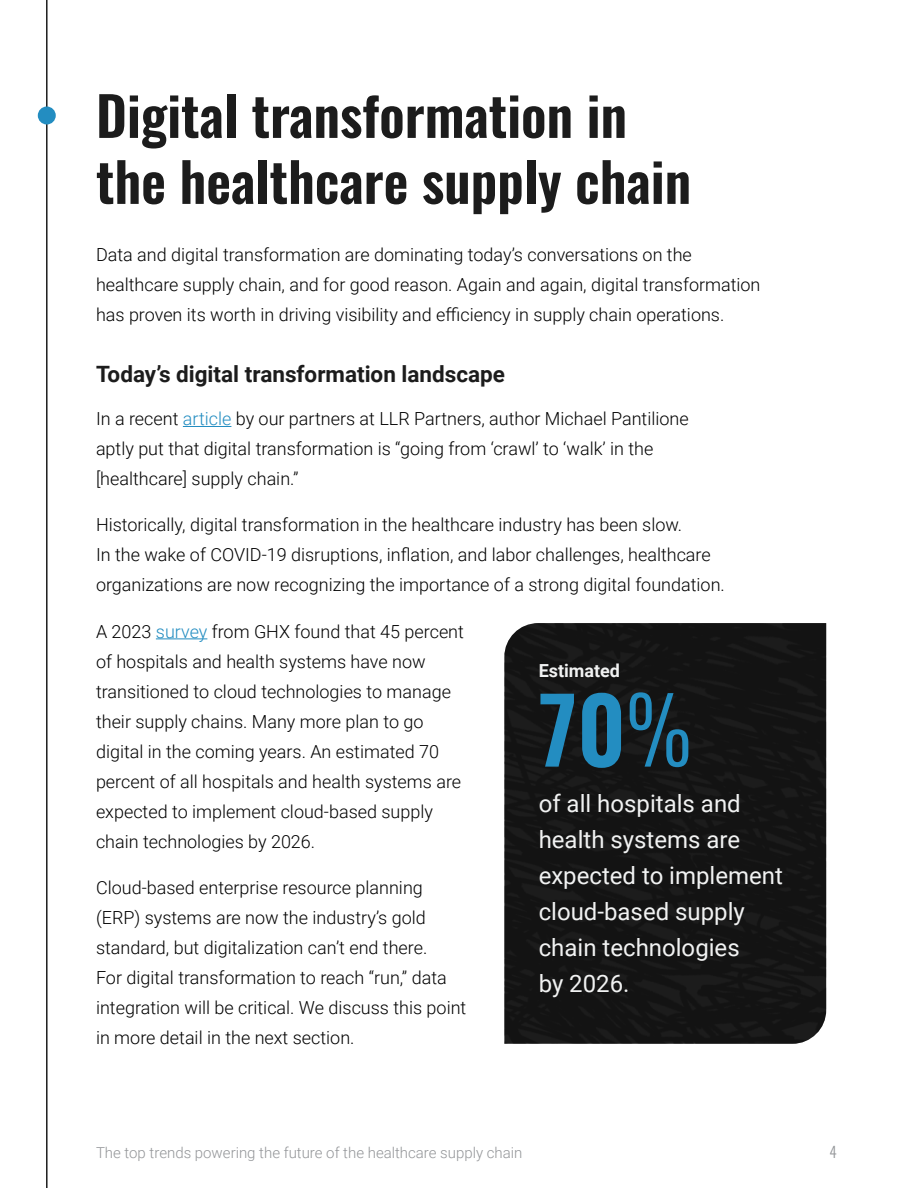
<style>
.page{position:relative;width:918px;height:1188px;background:#fff}
.page>*{position:absolute;margin:0;border:0;box-sizing:border-box;transform-origin:0 0}
.t1{font:90px "Oswald";color:#238dc1}
.t2{font:54px/66px "Oswald";color:#1c1c1c}
.t3{font:24px/36px "Roboto";color:#f1f2f2}
.t4{font:700 22.5px "Roboto";color:#1c1c1c}
.t5{font:300 18px/30px "Roboto";color:#000}
.t6{font:700 18px "Roboto";color:#f1f2f2}
.t7{font:300 15px "Roboto";color:#939598}
.t8{font:15px "Oswald";color:#939598}
.s1{color:#238dc1}
</style>
<div class="page">
<hr style="left:46px;top:0;width:2px;height:1188px;background:#1c1c1c">
<hr style="left:183px;top:426px;width:48px;height:1px;background:#238dc1">
<hr style="left:156px;top:638px;width:51px;height:1px;background:#238dc1">
<div style="left:38px;top:107px;width:18px;height:17px;background:#238dc1;border-radius:50%"></div>
<img style="left:504px;top:623px;width:322px;height:421px">
<h2 class="t2" style="left:96px;top:78px;width:597px">Digital transformation in the healthcare supply chain</h2>
<p class="t5" style="left:96px;top:239px;width:666px">Data and digital transformation are dominating today’s conversations on the healthcare supply chain, and for good reason. Again and again, digital transformation has proven its worth in driving visibility and efficiency in supply chain operations.</p>
<p class="t4" style="left:96px;top:358px;width:411px">Today’s digital transformation landscape</p>
<p class="t5" style="left:96px;top:403px;width:594px">In a recent <span class="s1">article</span> by our partners at LLR Partners, author Michael Pantilione aptly put that digital transformation is “going from ‘crawl’ to ‘walk’ in the [healthcare] supply chain.”</p>
<p class="t5" style="left:96px;top:509px;width:630px">Historically, digital transformation in the healthcare industry has been slow.<br>In the wake of COVID-19 disruptions, inflation, and labor challenges, healthcare organizations are now recognizing the importance of a strong digital foundation.</p>
<p class="t5" style="left:96px;top:616px;width:369px">A 2023 <span class="s1">survey</span> from GHX found that 45 percent of hospitals and health systems have now transitioned to cloud technologies to manage their supply chains. Many more plan to go digital in the coming years. An estimated 70 percent of all hospitals and health systems are expected to implement cloud-based supply chain technologies by 2026.</p>
<p class="t5" style="left:96px;top:872px;width:372px">Cloud-based enterprise resource planning (ERP) systems are now the industry’s gold standard, but digitalization can’t end there.<br>For digital transformation to reach “run,” data integration will be critical. We discuss this point in more detail in the next section.</p>
<p class="t6" style="left:539px;top:658px;width:83px">Estimated</p>
<h1 class="t1" style="left:539px;top:650px;width:155px">70%</h1>
<h3 class="t3" style="left:539px;top:784px;width:246px">of all hospitals and health systems are expected to implement cloud-based supply chain technologies<br>by 2026.</h3>
<p class="t7" style="left:96px;top:1142px;width:428px">The top trends powering the future of the healthcare supply chain</p>
<p class="t8" style="left:830px;top:1138px;width:9px">4</p>
</div>
